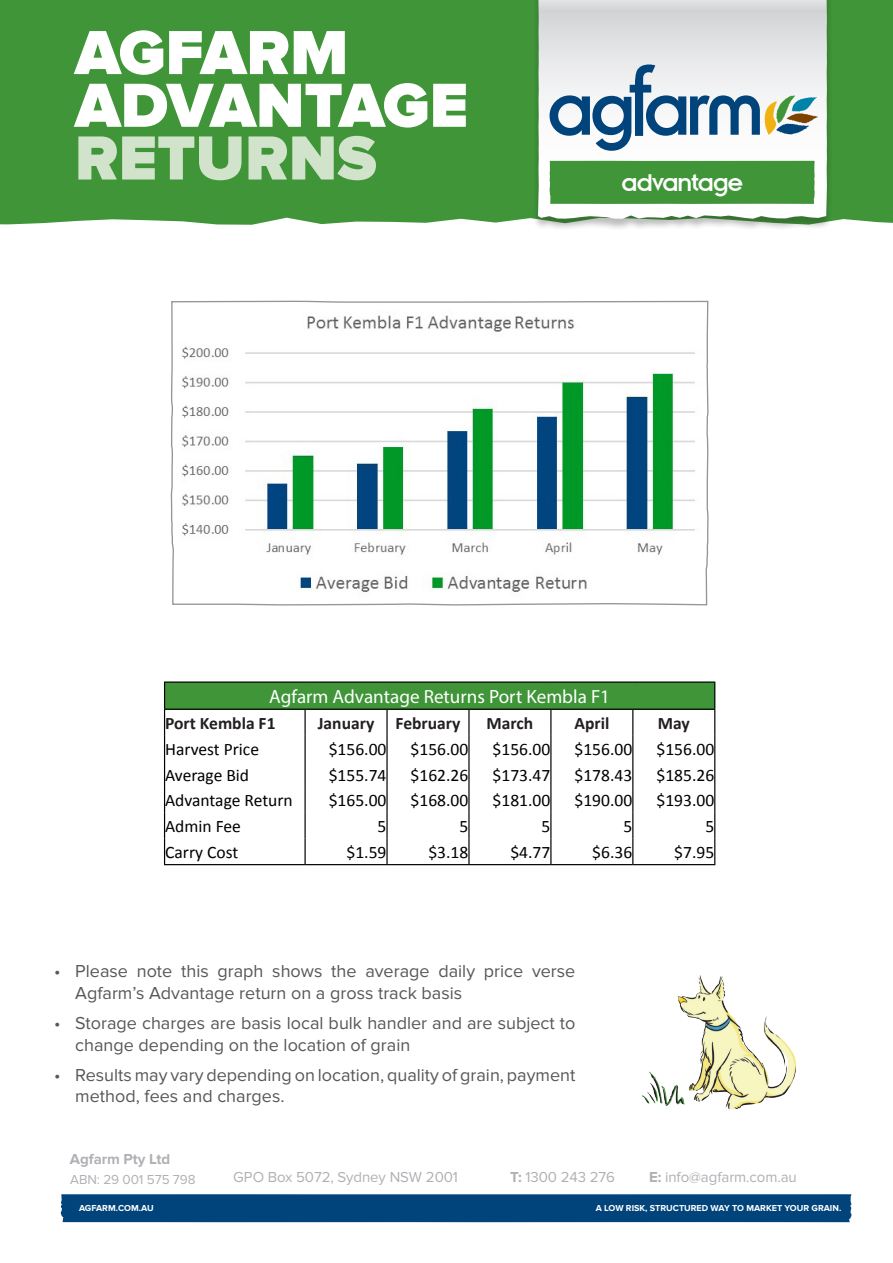
<style>
.page{position:relative;width:893px;height:1263px;background:#fff}
.page>*{position:absolute;margin:0;border:0;box-sizing:border-box;transform-origin:0 0}
.t1{font:900 64.5px/52.7px "Proxima Nova";color:#fff}
.t2{font:900 64.5px "Proxima Nova";color:#d2e3cc}
.t3{font:26.85px "Insignia";letter-spacing:-.05em;color:#fff}
.t4{font:19.2px "Myriad Pro";color:#fff}
.t5{font:18px/21.6px "Proxima Nova";color:#57585a}
.t6{font:17.55px "Calibri";color:#000}
.t7{font:700 17.55px "Calibri";color:#231f20}
.t8{font:15px "Proxima Nova";letter-spacing:-.005em;color:#b0b1b5}
.t9{font:700 15px "Proxima Nova";letter-spacing:-.005em;color:#b0b1b5}
.t10{font:13.5px "Proxima Nova";letter-spacing:-.005em;color:#b0b1b5}
.t11{font:700 9px "Proxima Nova";color:#fff}
.s1{font-weight:700}
</style>
<div class="page">
<div style="left:0;top:0;width:893px;height:225px;background:#3f9537"></div>
<div style="left:532px;top:0;width:301px;height:231px;background:#231f20;opacity:.3"></div>
<svg style="left:538px;top:0;width:289px;height:219px"></svg>
<div style="left:549px;top:161px;width:266px;height:43px;background:#3f9537"></div>
<svg style="left:550px;top:64px;width:268px;height:87px"></svg>
<div style="left:60px;top:1194px;width:792px;height:28px;background:#00447b"></div>
<svg style="left:170px;top:300px;width:539px;height:306px"></svg>
<img style="left:642px;top:975px;width:155px;height:135px">
<div style="left:165px;top:682px;width:550px;height:27px;background:#3f9537"></div>
<hr style="left:304px;top:710px;width:2px;height:25px;background:#000">
<hr style="left:386px;top:710px;width:2px;height:25px;background:#000">
<hr style="left:468px;top:710px;width:2px;height:25px;background:#000">
<hr style="left:164px;top:681px;width:141px;height:2px;background:#000">
<hr style="left:305px;top:681px;width:82px;height:2px;background:#000">
<hr style="left:387px;top:681px;width:82px;height:2px;background:#000">
<hr style="left:469px;top:681px;width:82px;height:2px;background:#000">
<hr style="left:551px;top:681px;width:82px;height:2px;background:#000">
<hr style="left:633px;top:681px;width:82px;height:2px;background:#000">
<hr style="left:164px;top:709px;width:141px;height:1px;background:#000">
<hr style="left:305px;top:709px;width:82px;height:1px;background:#000">
<hr style="left:387px;top:709px;width:82px;height:1px;background:#000">
<hr style="left:469px;top:709px;width:82px;height:1px;background:#000">
<hr style="left:551px;top:709px;width:82px;height:1px;background:#000">
<hr style="left:633px;top:709px;width:82px;height:1px;background:#000">
<hr style="left:304px;top:735px;width:2px;height:26px;background:#000">
<hr style="left:386px;top:735px;width:2px;height:26px;background:#000">
<hr style="left:468px;top:735px;width:2px;height:26px;background:#000">
<hr style="left:304px;top:761px;width:2px;height:26px;background:#000">
<hr style="left:386px;top:761px;width:2px;height:26px;background:#000">
<hr style="left:468px;top:761px;width:2px;height:26px;background:#000">
<hr style="left:304px;top:787px;width:2px;height:26px;background:#000">
<hr style="left:386px;top:787px;width:2px;height:26px;background:#000">
<hr style="left:468px;top:787px;width:2px;height:26px;background:#000">
<hr style="left:304px;top:813px;width:2px;height:26px;background:#000">
<hr style="left:386px;top:813px;width:2px;height:26px;background:#000">
<hr style="left:468px;top:813px;width:2px;height:26px;background:#000">
<hr style="left:164px;top:864px;width:141px;height:1px;background:#000">
<hr style="left:305px;top:864px;width:82px;height:1px;background:#000">
<hr style="left:387px;top:864px;width:82px;height:1px;background:#000">
<hr style="left:469px;top:864px;width:82px;height:1px;background:#000">
<hr style="left:551px;top:864px;width:82px;height:1px;background:#000">
<hr style="left:633px;top:864px;width:82px;height:1px;background:#000">
<svg style="left:164px;top:683px;width:1px;height:181px"></svg>
<hr style="left:304px;top:839px;width:2px;height:25px;background:#000">
<hr style="left:386px;top:839px;width:2px;height:25px;background:#000">
<hr style="left:468px;top:839px;width:2px;height:25px;background:#000">
<svg style="left:550px;top:710px;width:1px;height:154px"></svg>
<svg style="left:632px;top:710px;width:1px;height:154px"></svg>
<svg style="left:714px;top:683px;width:1px;height:181px"></svg>
<h1 class="t1" style="left:75px;top:28px;width:395px">AGFARM<br>ADVANTAGE</h1>
<h1 class="t2" style="left:75px;top:121px;width:303px">RETURNS</h1>
<h2 class="t3" style="left:621px;top:168px;width:124px">advantage</h2>
<p class="t4" style="left:269px;top:684px;width:342px">Agfarm Advantage Returns Port Kembla F1</p>
<p class="t7" style="left:165px;top:712px;width:112px">Port Kembla F1</p>
<p class="t7" style="left:318px;top:712px;width:58px">January</p>
<p class="t7" style="left:396px;top:712px;width:66px">February</p>
<p class="t7" style="left:487px;top:712px;width:48px">March</p>
<p class="t7" style="left:574px;top:712px;width:36px">April</p>
<p class="t7" style="left:658px;top:712px;width:33px">May</p>
<p class="t6" style="left:165px;top:738px;width:95px">Harvest Price</p>
<p class="t6" style="left:329px;top:738px;width:59px">$156.00</p>
<p class="t6" style="left:411px;top:738px;width:59px">$156.00</p>
<p class="t6" style="left:493px;top:738px;width:59px">$156.00</p>
<p class="t6" style="left:574px;top:738px;width:59px">$156.00</p>
<p class="t6" style="left:656px;top:738px;width:59px">$156.00</p>
<p class="t6" style="left:165px;top:764px;width:86px">Average Bid</p>
<p class="t6" style="left:329px;top:764px;width:59px">$155.74</p>
<p class="t6" style="left:411px;top:764px;width:59px">$162.26</p>
<p class="t6" style="left:493px;top:764px;width:59px">$173.47</p>
<p class="t6" style="left:574px;top:764px;width:59px">$178.43</p>
<p class="t6" style="left:656px;top:764px;width:59px">$185.26</p>
<p class="t6" style="left:165px;top:789px;width:129px">Advantage Return</p>
<p class="t6" style="left:329px;top:789px;width:59px">$165.00</p>
<p class="t6" style="left:411px;top:789px;width:59px">$168.00</p>
<p class="t6" style="left:493px;top:789px;width:59px">$181.00</p>
<p class="t6" style="left:574px;top:789px;width:59px">$190.00</p>
<p class="t6" style="left:656px;top:789px;width:59px">$193.00</p>
<p class="t6" style="left:165px;top:815px;width:77px">Admin Fee</p>
<p class="t6" style="left:378px;top:815px;width:10px">5</p>
<p class="t6" style="left:459px;top:815px;width:10px">5</p>
<p class="t6" style="left:541px;top:815px;width:10px">5</p>
<p class="t6" style="left:623px;top:815px;width:10px">5</p>
<p class="t6" style="left:705px;top:815px;width:10px">5</p>
<p class="t6" style="left:165px;top:841px;width:75px">Carry Cost</p>
<p class="t6" style="left:346px;top:841px;width:41px">$1.59</p>
<p class="t6" style="left:428px;top:841px;width:41px">$3.18</p>
<p class="t6" style="left:510px;top:841px;width:41px">$4.77</p>
<p class="t6" style="left:592px;top:841px;width:41px">$6.36</p>
<p class="t6" style="left:674px;top:841px;width:41px">$7.95</p>
<p class="t5" style="left:75px;top:961px;width:502px;text-indent:-21px">• Please note this graph shows the average daily price verse<br>Agfarm’s Advantage return on a gross track basis</p>
<p class="t5" style="left:75px;top:1012px;width:502px;text-indent:-21px">• Storage charges are basis local bulk handler and are subject to change depending on the location of grain</p>
<p class="t5" style="left:75px;top:1064px;width:502px;text-indent:-21px">• Results may vary depending on location, quality of grain, payment method, fees and charges.</p>
<p class="t9" style="left:70px;top:1150px;width:102px">Agfarm Pty Ltd</p>
<p class="t10" style="left:70px;top:1171px;width:127px">ABN: 29 001 575 798</p>
<p class="t8" style="left:233px;top:1168px;width:226px">GPO Box 5072, Sydney NSW 2001</p>
<p class="t8" style="left:510px;top:1168px;width:107px"><span class="s1">T:</span> 1300 243 276</p>
<p class="t8" style="left:649px;top:1168px;width:149px"><span class="s1">E:</span> info@agfarm.com.au</p>
<p class="t11" style="left:79px;top:1203px;width:76px">AGFARM.COM.AU</p>
<p class="t11" style="left:596px;top:1203px;width:247px">A LOW RISK, STRUCTURED WAY TO MARKET YOUR GRAIN.</p>
</div>
